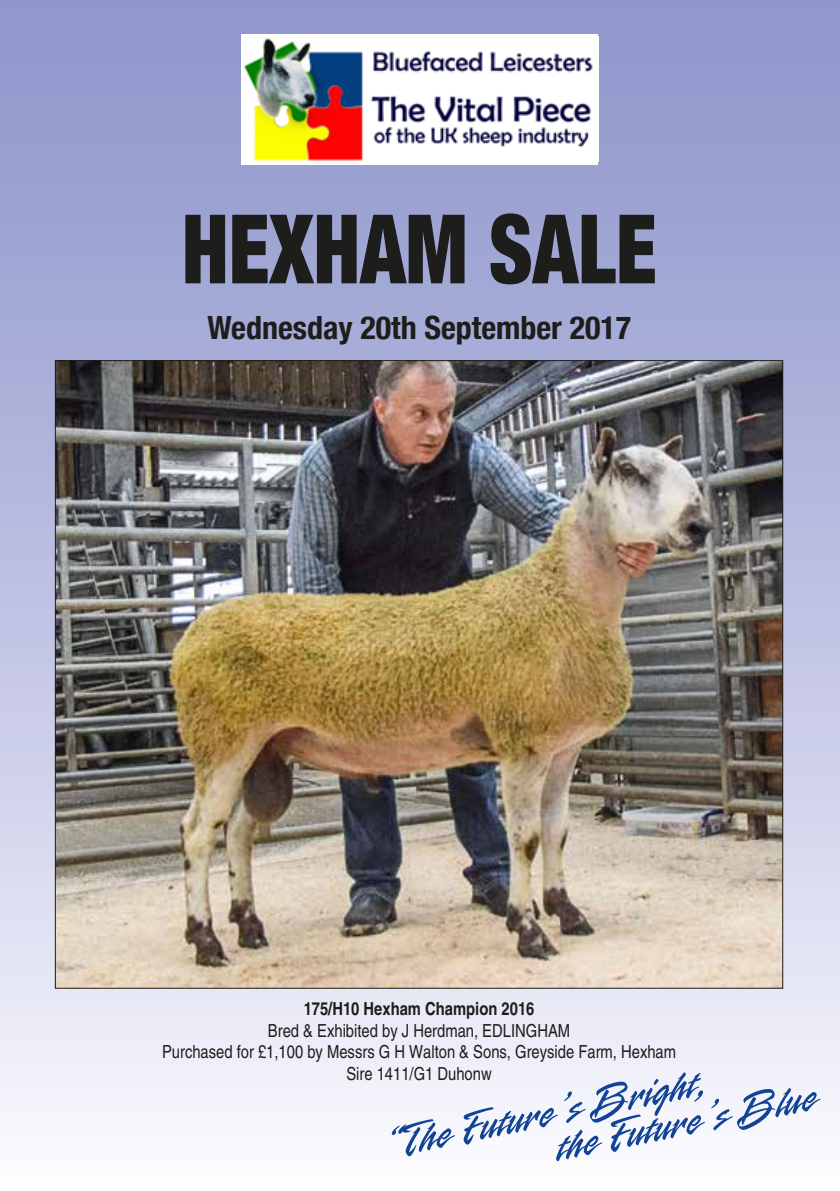
<style>
.page{position:relative;width:840px;height:1191px;background:#fff}
.page>*{position:absolute;margin:0;border:0;box-sizing:border-box;transform-origin:0 0}
.t1{font:900 condensed 96px "Helvetica Neue";color:#1d1d1b;scale:.85 1}
.t2{font:48px/35.2px "Rapier Plain";color:#114496}
.t3{font:700 condensed 32px "Helvetica Neue";color:#1d1d1b}
.t4{font:condensed 18px/21.6px "Helvetica";color:#1d1d1b;text-align:center}
.t5{font:700 condensed 18px "Helvetica";color:#1d1d1b}
</style>
<div class="page">
<div style="left:0;top:0;width:839px;height:1191px;background:linear-gradient(to bottom,#868ec6,#f4f3f7)"></div>
<img style="left:57px;top:362px;width:723px;height:624px">
<div style="left:242px;top:34px;width:355px;height:130px;background:#fff"></div>
<img style="left:244px;top:38px;width:349px;height:123px">
<h1 class="t1" style="left:182px;top:170px;width:560px">HEXHAM SALE</h1>
<h3 class="t3" style="left:207px;top:301px;width:425px">Wednesday 20th September 2017</h3>
<p class="t5" style="left:303px;top:997px;width:232px">175/H10 Hexham Champion 2016</p>
<p class="t4" style="left:162px;top:1019px;width:515px">Bred &amp; Exhibited by J Herdman, EDLINGHAM<br>Purchased for £1,100 by Messrs G H Walton &amp; Sons, Greyside Farm, Hexham<br>Sire 1411/G1 Duhonw</p>
<h2 class="t2" style="left:544px;top:1092px;width:267px;text-indent:-173px;rotate:-11deg">“The Future’s Bright,<br>the Future’s Blue</h2>
</div>
